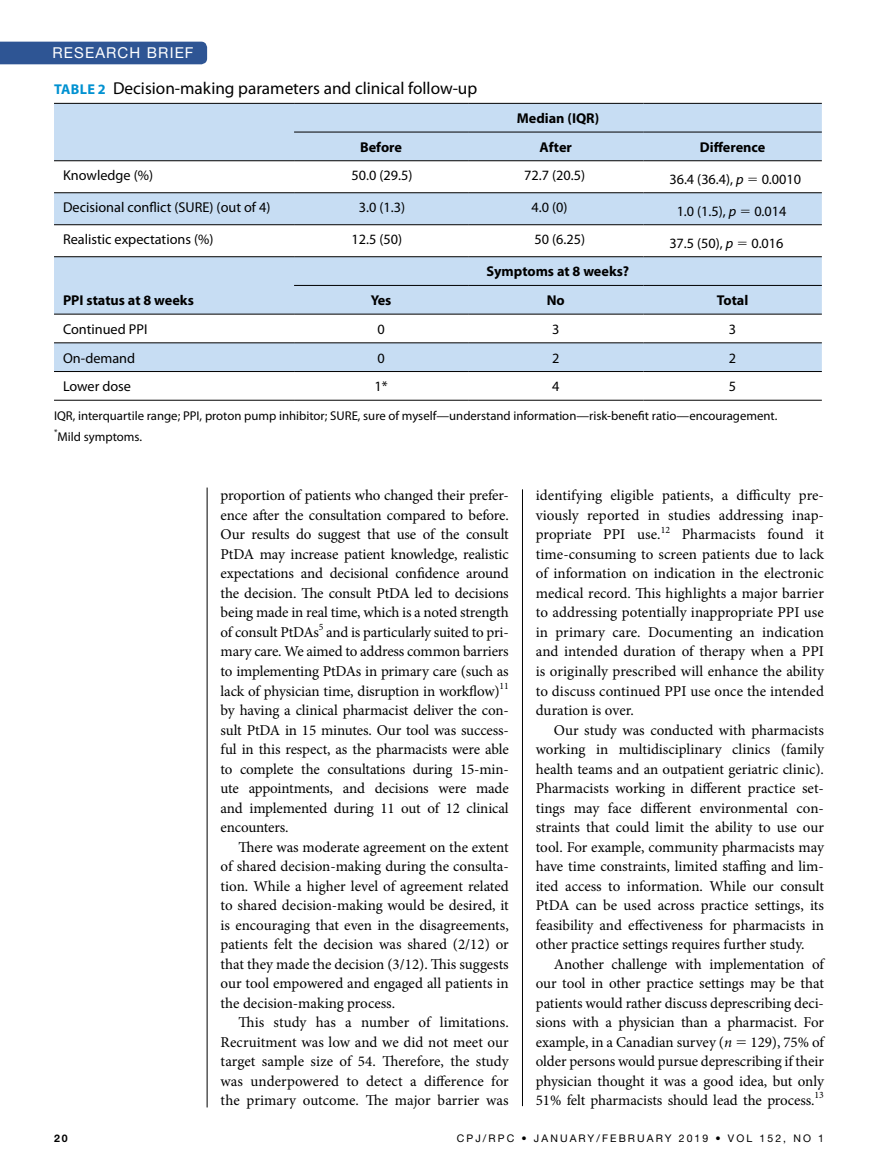
<style>
.page{position:relative;width:878px;height:1175px;background:#fff}
.page>*{position:absolute;margin:0;border:0;box-sizing:border-box;transform-origin:0 0}
.t1{font:17.25px "Myriad Pro";color:#000}
.t2{font:15px/19.5px "Minion Pro";letter-spacing:-.005em;color:#000;text-align:justify}
.t3{font:15px "Helvetica Neue LT Std";letter-spacing:.075em;color:#fff}
.t4{font:14.25px "Myriad Pro";color:#000}
.t5{font:700 14.25px "Myriad Pro";color:#000}
.t6{font:12.75px "Myriad Pro";color:#000}
.t7{font:10.5px "Helvetica Neue LT Std";letter-spacing:.2em;color:#000}
.t8{font:700 10.5px "Helvetica Neue LT Std";color:#000}
.t9{font:9.75px "Minion Pro";color:#000}
.t10{font:8.25px "Myriad Pro";color:#000}
.s1{font-weight:700;font-size:14.25px;color:#0091d1}
.s2{font-style:italic}
</style>
<div class="page">
<div style="left:0;top:42px;width:207px;height:22px;background:#2e5594"></div>
<hr style="left:207px;top:487px;width:1px;height:620px;background:#000">
<hr style="left:522px;top:489px;width:1px;height:617px;background:#000">
<div style="left:54px;top:104px;width:767px;height:56px;background:#c7ddf3"></div>
<svg style="left:54px;top:161px;width:767px;height:239px;fill:#c7ddf3"></svg>
<hr style="left:54px;top:103px;width:240px;height:1px;background:#000">
<hr style="left:294px;top:103px;width:174px;height:1px;background:#000">
<hr style="left:468px;top:103px;width:175px;height:1px;background:#000">
<hr style="left:643px;top:103px;width:178px;height:1px;background:#000">
<hr style="left:294px;top:132px;width:174px;height:1px;background:#000">
<hr style="left:468px;top:132px;width:175px;height:1px;background:#000">
<hr style="left:643px;top:132px;width:178px;height:1px;background:#000">
<hr style="left:54px;top:160px;width:240px;height:1px;background:#000">
<hr style="left:294px;top:160px;width:174px;height:1px;background:#000">
<hr style="left:468px;top:160px;width:175px;height:1px;background:#000">
<hr style="left:643px;top:160px;width:178px;height:1px;background:#000">
<hr style="left:54px;top:192px;width:240px;height:1px;background:#000">
<hr style="left:294px;top:192px;width:174px;height:1px;background:#000">
<hr style="left:468px;top:192px;width:175px;height:1px;background:#000">
<hr style="left:643px;top:192px;width:178px;height:1px;background:#000">
<hr style="left:54px;top:224px;width:240px;height:1px;background:#000">
<hr style="left:294px;top:224px;width:174px;height:1px;background:#000">
<hr style="left:468px;top:224px;width:175px;height:1px;background:#000">
<hr style="left:643px;top:224px;width:178px;height:1px;background:#000">
<hr style="left:54px;top:256px;width:240px;height:1px;background:#000">
<hr style="left:294px;top:256px;width:174px;height:1px;background:#000">
<hr style="left:468px;top:256px;width:175px;height:1px;background:#000">
<hr style="left:643px;top:256px;width:178px;height:1px;background:#000">
<hr style="left:294px;top:285px;width:174px;height:1px;background:#000">
<hr style="left:468px;top:285px;width:175px;height:1px;background:#000">
<hr style="left:643px;top:285px;width:178px;height:1px;background:#000">
<hr style="left:54px;top:314px;width:240px;height:1px;background:#000">
<hr style="left:294px;top:314px;width:174px;height:1px;background:#000">
<hr style="left:468px;top:314px;width:175px;height:1px;background:#000">
<hr style="left:643px;top:314px;width:178px;height:1px;background:#000">
<hr style="left:54px;top:342px;width:240px;height:1px;background:#000">
<hr style="left:294px;top:342px;width:174px;height:1px;background:#000">
<hr style="left:468px;top:342px;width:175px;height:1px;background:#000">
<hr style="left:643px;top:342px;width:178px;height:1px;background:#000">
<hr style="left:54px;top:371px;width:240px;height:1px;background:#000">
<hr style="left:294px;top:371px;width:174px;height:1px;background:#000">
<hr style="left:468px;top:371px;width:175px;height:1px;background:#000">
<hr style="left:643px;top:371px;width:178px;height:1px;background:#000">
<hr style="left:54px;top:400px;width:240px;height:1px;background:#000">
<hr style="left:294px;top:400px;width:174px;height:1px;background:#000">
<hr style="left:468px;top:400px;width:175px;height:1px;background:#000">
<hr style="left:643px;top:400px;width:178px;height:1px;background:#000">
<svg style="left:748px;top:177px;width:8px;height:4px"></svg>
<svg style="left:741px;top:209px;width:8px;height:4px"></svg>
<svg style="left:738px;top:241px;width:8px;height:4px"></svg>
<p class="t3" style="left:53px;top:44px;width:142px">RESEARCH BRIEF</p>
<p class="t1" style="left:54px;top:78px;width:424px"><span class="s1">Table 2</span> Decision-making parameters and clinical follow-up</p>
<p class="t5" style="left:516px;top:109px;width:84px">Median (IQR)</p>
<p class="t5" style="left:360px;top:138px;width:43px">Before</p>
<p class="t5" style="left:539px;top:138px;width:34px">After</p>
<p class="t5" style="left:700px;top:138px;width:67px">Difference</p>
<p class="t4" style="left:63px;top:167px;width:92px">Knowledge (%)</p>
<p class="t4" style="left:351px;top:167px;width:62px">50.0 (29.5)</p>
<p class="t4" style="left:524px;top:167px;width:62px">72.7 (20.5)</p>
<p class="t4" style="left:669px;top:170px;width:76px">36.4 (36.4), <span class="s2">p</span></p>
<p class="t4" style="left:761px;top:170px;width:41px">0.0010</p>
<p class="t4" style="left:63px;top:199px;width:209px">Decisional conflict (SURE) (out of 4)</p>
<p class="t4" style="left:359px;top:199px;width:48px">3.0 (1.3)</p>
<p class="t4" style="left:531px;top:199px;width:37px">4.0 (0)</p>
<p class="t4" style="left:676px;top:202px;width:61px">1.0 (1.5), <span class="s2">p</span></p>
<p class="t4" style="left:754px;top:202px;width:34px">0.014</p>
<p class="t4" style="left:63px;top:231px;width:152px">Realistic expectations (%)</p>
<p class="t4" style="left:351px;top:231px;width:52px">12.5 (50)</p>
<p class="t4" style="left:534px;top:231px;width:52px">50 (6.25)</p>
<p class="t4" style="left:669px;top:234px;width:66px">37.5 (50), <span class="s2">p</span></p>
<p class="t4" style="left:751px;top:234px;width:34px">0.016</p>
<p class="t5" style="left:486px;top:262px;width:144px">Symptoms at 8 weeks?</p>
<p class="t5" style="left:63px;top:291px;width:132px">PPI status at 8 weeks</p>
<p class="t5" style="left:370px;top:291px;width:22px">Yes</p>
<p class="t5" style="left:546px;top:291px;width:20px">No</p>
<p class="t5" style="left:716px;top:291px;width:33px">Total</p>
<p class="t4" style="left:63px;top:320px;width:86px">Continued PPI</p>
<p class="t4" style="left:377px;top:320px;width:9px">0</p>
<p class="t4" style="left:552px;top:320px;width:9px">3</p>
<p class="t4" style="left:729px;top:320px;width:9px">3</p>
<p class="t4" style="left:63px;top:349px;width:74px">On-demand</p>
<p class="t4" style="left:377px;top:349px;width:9px">0</p>
<p class="t4" style="left:552px;top:349px;width:9px">2</p>
<p class="t4" style="left:729px;top:349px;width:9px">2</p>
<p class="t4" style="left:63px;top:377px;width:70px">Lower dose</p>
<p class="t4" style="left:374px;top:377px;width:15px">1*</p>
<p class="t4" style="left:552px;top:377px;width:9px">4</p>
<p class="t4" style="left:729px;top:377px;width:9px">5</p>
<p class="t6" style="left:54px;top:408px;width:724px">IQR, interquartile range; PPI, proton pump inhibitor; SURE, sure of myself—understand information—risk-benefit ratio—encouragement.</p>
<p class="t10" style="left:54px;top:427px;width:5px">*</p>
<p class="t6" style="left:57px;top:429px;width:86px">Mild symptoms.</p>
<p class="t2" style="left:220px;top:486px;width:290px">proportion of patients who changed their prefer&shy;ence after the consultation compared to before.<br>Our results do suggest that use of the consult PtDA may increase patient knowledge, realistic expectations and decisional confidence around the decision. The consult PtDA led to decisions being made in real time, which is a noted strength of consult PtDAs</p>
<p class="t9" style="left:319px;top:620px;width:6px">5</p>
<p class="t2" style="left:220px;top:622px;width:290px;text-indent:106px">and is particularly suited to pri&shy;mary care. We aimed to address common barriers to implementing PtDAs in primary care (such as lack of physician time, disruption in workflow)</p>
<p class="t9" style="left:499px;top:679px;width:11px">11</p>
<p class="t2" style="left:221px;top:700px;width:290px">by having a clinical pharmacist deliver the con&shy;sult PtDA in 15 minutes. Our tool was success&shy;ful in this respect, as the pharmacists were able to complete the consultations during 15-min&shy;ute appointments, and decisions were made and implemented during 11 out of 12 clinical encounters.</p>
<p class="t2" style="left:221px;top:837px;width:290px;text-indent:18px">There was moderate agreement on the extent of shared decision-making during the consulta&shy;tion. While a higher level of agreement related to shared decision-making would be desired, it is encouraging that even in the disagreements, patients felt the decision was shared (2/12) or that they made the decision (3/12). This suggests our tool empowered and engaged all patients in the decision-making process.</p>
<p class="t2" style="left:221px;top:1012px;width:290px;text-indent:18px">This study has a number of limitations.<br>Recruitment was low and we did not meet our target sample size of 54. Therefore, the study was underpowered to detect a difference for the primary outcome. The major barrier was</p>
<p class="t2" style="left:536px;top:486px;width:290px">identifying eligible patients, a difficulty pre&shy;viously reported in studies addressing inap&shy;propriate PPI use.<sup>12</sup></p>
<p class="t2" style="left:536px;top:525px;width:290px;text-indent:146px">Pharmacists found it time-consuming to screen patients due to lack of information on indication in the electronic medical record. This highlights a major barrier to addressing potentially inappropriate PPI use in primary care. Documenting an indication and intended duration of therapy when a PPI is originally prescribed will enhance the ability to discuss continued PPI use once the intended duration is over.</p>
<p class="t2" style="left:536px;top:720px;width:290px;text-indent:18px">Our study was conducted with pharmacists working in multidisciplinary clinics (family health teams and an outpatient geriatric clinic).<br>Pharmacists working in different practice set&shy;tings may face different environmental con&shy;straints that could limit the ability to use our tool. For example, community pharmacists may have time constraints, limited staffing and lim&shy;ited access to information. While our consult PtDA can be used across practice settings, its feasibility and effectiveness for pharmacists in other practice settings requires further study.</p>
<p class="t2" style="left:535px;top:954px;width:290px;text-indent:18px">Another challenge with implementation of our tool in other practice settings may be that patients would rather discuss deprescribing deci&shy;sions with a physician than a pharmacist. For example, in a Canadian survey (<span class="s2">n</span> 129), 75% of older persons would pursue deprescribing if their physician thought it was a good idea, but only 51% felt pharmacists should lead the process.<sup>13</sup></p>
<p class="t8" style="left:54px;top:1131px;width:15px">20</p>
<p class="t7" style="left:457px;top:1132px;width:368px">CPJ/RPC • JANUARY/FEBRUARY 2019 • VOL 152, NO 1</p>
</div>
